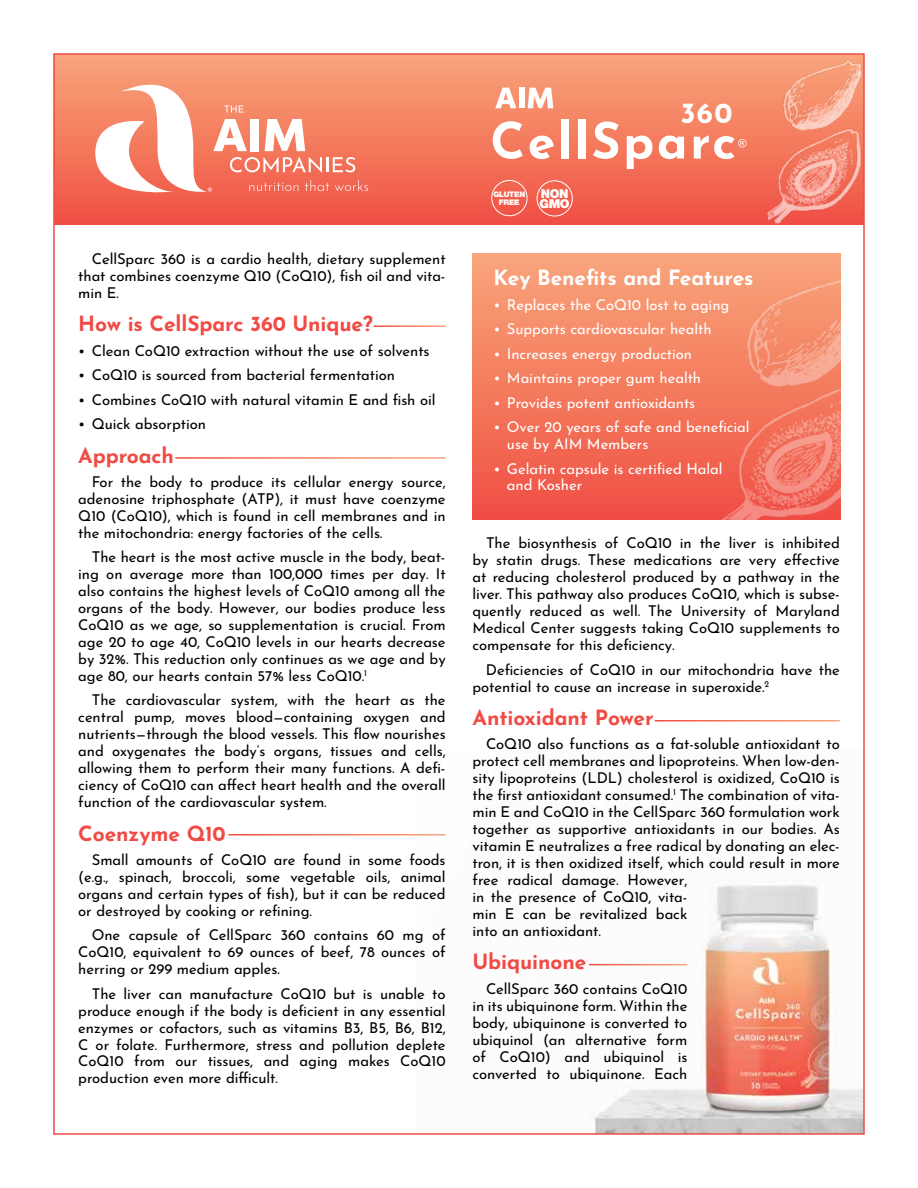
<style>
.page{position:relative;width:918px;height:1188px;background:#fff}
.page>*{position:absolute;margin:0;border:0;box-sizing:border-box;transform-origin:0 0}
.t1{font:700 50.1px "Josefin Sans";letter-spacing:.05em;color:#fff}
.t2{font:700 28.8px "Josefin Sans";color:#fff}
.t3{font:700 21px "Josefin Sans";letter-spacing:-.005em;color:#f04b44}
.t4{font:700 21px "Josefin Sans";letter-spacing:-.005em;color:#fff}
.t5{font:100 14.85px/17px "Josefin Sans";letter-spacing:-.005em;color:#000;text-align:justify}
.t6{font:100 14.85px/17px "Josefin Sans";letter-spacing:-.005em;color:#fff}
.t7{font:900 12.3px/10.8px "Helvetica Neue LT Std";letter-spacing:-.03em;color:#fff}
.t8{font:900 7.65px/7.6px "Helvetica Neue LT Std";letter-spacing:-.03em;color:#fff;text-align:center}
</style>
<div class="page">
<div style="left:472px;top:254px;width:369px;height:265px;background:linear-gradient(to bottom,#f8a67b,#f05043)"></div>
<div style="left:54px;top:54px;width:810px;height:171px;background:linear-gradient(to bottom,#f8a67b,#f05044)"></div>
<img style="left:588px;top:884px;width:274px;height:248px">
<svg style="left:95px;top:85px;width:273px;height:107px"></svg>
<hr style="left:589px;top:964px;width:98px;height:1px;background:#fff">
<div style="left:491px;top:180px;width:36px;height:36px;border:1px solid #fff;border-radius:50%"></div>
<div style="left:537px;top:180px;width:36px;height:36px;border:1px solid #fff;border-radius:50%"></div>
<svg style="left:495px;top:88px;width:21px;height:20px"></svg>
<div style="left:519px;top:88px;width:5px;height:20px;background:#fff"></div>
<svg style="left:528px;top:88px;width:25px;height:20px"></svg>
<img style="left:763px;top:58px;width:102px;height:174px">
<svg style="left:738px;top:139px;width:8px;height:8px"></svg>
<img style="left:716px;top:269px;width:125px;height:251px">
<p class="t5" style="left:78px;top:249px;width:369px;text-indent:14px">CellSparc 360 is a cardio health, dietary supplement that combines coenzyme Q10 (CoQ10), fish oil and vita&shy;min E.</p>
<h3 class="t3" style="left:78px;top:305px;width:296px">How is CellSparc 360 Unique?</h3>
<p class="t5" style="left:78px;top:341px;width:353px">• Clean CoQ10 extraction without the use of solvents</p>
<p class="t5" style="left:78px;top:365px;width:318px">• CoQ10 is sourced from bacterial fermentation</p>
<p class="t5" style="left:78px;top:390px;width:359px">• Combines CoQ10 with natural vitamin E and fish oil</p>
<p class="t5" style="left:78px;top:414px;width:129px">• Quick absorption</p>
<h3 class="t3" style="left:78px;top:437px;width:97px">Approach</h3>
<p class="t5" style="left:78px;top:472px;width:369px;text-indent:13px">For the body to produce its cellular energy source, adenosine triphosphate (ATP), it must have coenzyme Q10 (CoQ10), which is found in cell membranes and in the mitochondria: energy factories of the cells.</p>
<p class="t5" style="left:78px;top:547px;width:369px;text-indent:14px">The heart is the most active muscle in the body, beat&shy;ing on average more than 100,000 times per day. It also contains the highest levels of CoQ10 among all the organs of the body. However, our bodies produce less CoQ10 as we age, so supplementation is crucial. From age 20 to age 40, CoQ10 levels in our hearts decrease by 32%. This reduction only continues as we age and by age 80, our hearts contain 57% less CoQ10.<sup>1</sup></p>
<p class="t5" style="left:78px;top:691px;width:369px;text-indent:14px">The cardiovascular system, with the heart as the central pump, moves blood—containing oxygen and nutrients—through the blood vessels. This flow nourishes and oxygenates the body’s organs, tissues and cells, allowing them to perform their many functions. A defi&shy;ciency of CoQ10 can affect heart health and the overall function of the cardiovascular system.</p>
<h3 class="t3" style="left:78px;top:815px;width:149px">Coenzyme Q10</h3>
<p class="t5" style="left:78px;top:850px;width:369px;text-indent:13px">Small amounts of CoQ10 are found in some foods (e.g., spinach, broccoli, some vegetable oils, animal organs and certain types of fish), but it can be reduced or destroyed by cooking or refining.</p>
<p class="t5" style="left:78px;top:925px;width:369px;text-indent:13px">One capsule of CellSparc 360 contains 60 mg of CoQ10, equivalent to 69 ounces of beef, 78 ounces of herring or 299 medium apples.</p>
<p class="t5" style="left:78px;top:984px;width:369px;text-indent:13px">The liver can manufacture CoQ10 but is unable to produce enough if the body is deficient in any essential enzymes or cofactors, such as vitamins B3, B5, B6, B12, C or folate. Furthermore, stress and pollution deplete CoQ10 from our tissues, and aging makes CoQ10 production even more difficult.</p>
<h2 class="t2" style="left:680px;top:88px;width:54px">360</h2>
<h1 class="t1" style="left:490px;top:96px;width:247px">CellSparc</h1>
<p class="t8" style="left:493px;top:191px;width:33px">GLUTEN<br>FREE</p>
<p class="t7" style="left:540px;top:188px;width:32px">NON<br>GMO</p>
<h3 class="t4" style="left:494px;top:259px;width:262px">Key Benefits and Features</h3>
<p class="t6" style="left:494px;top:295px;width:237px">• Replaces the CoQ10 lost to aging</p>
<p class="t6" style="left:494px;top:319px;width:220px">• Supports cardiovascular health</p>
<p class="t6" style="left:494px;top:344px;width:200px">• Increases energy production</p>
<p class="t6" style="left:494px;top:368px;width:209px">• Maintains proper gum health</p>
<p class="t6" style="left:494px;top:393px;width:203px">• Provides potent antioxidants</p>
<p class="t6" style="left:507px;top:417px;width:244px;text-indent:-13px">• Over 20 years of safe and beneficial use by AIM Members</p>
<p class="t6" style="left:507px;top:459px;width:217px;text-indent:-13px">• Gelatin capsule is certified Halal and Kosher</p>
<p class="t5" style="left:472px;top:533px;width:369px;text-indent:14px">The biosynthesis of CoQ10 in the liver is inhibited by statin drugs. These medications are very effective at reducing cholesterol produced by a pathway in the liver. This pathway also produces CoQ10, which is subse&shy;quently reduced as well. The University of Maryland Medical Center suggests taking CoQ10 supplements to compensate for this deficiency.</p>
<p class="t5" style="left:472px;top:660px;width:369px;text-indent:13px">Deficiencies of CoQ10 in our mitochondria have the potential to cause an increase in superoxide.<sup>2</sup></p>
<h3 class="t3" style="left:472px;top:699px;width:183px">Antioxidant Power</h3>
<p class="t5" style="left:472px;top:735px;width:369px;text-align:left;text-indent:14px">CoQ10 also functions as a fat-soluble antioxidant to protect cell membranes and lipoproteins. When low-den&shy;sity lipoproteins (LDL) cholesterol is oxidized, CoQ10 is the first antioxidant consumed.<sup>1</sup> The combination of vita&shy;min E and CoQ10 in the CellSparc 360 formulation work together as supportive antioxidants in our bodies. As vitamin E neutralizes a free radical by donating an elec&shy;tron, it is then oxidized itself, which could result in more free radical damage. However,<br>in the presence of CoQ10, vita-<br>min E can be revitalized back<br>into an antioxidant.</p>
<h3 class="t3" style="left:472px;top:943px;width:115px">Ubiquinone</h3>
<p class="t5" style="left:472px;top:979px;width:216px;text-indent:14px">CellSparc 360 contains CoQ10 in its ubiquinone form. Within the body, ubiquinone is converted to ubiquinol (an alternative form of CoQ10) and ubiquinol is converted to ubiquinone. Each</p>
</div>
